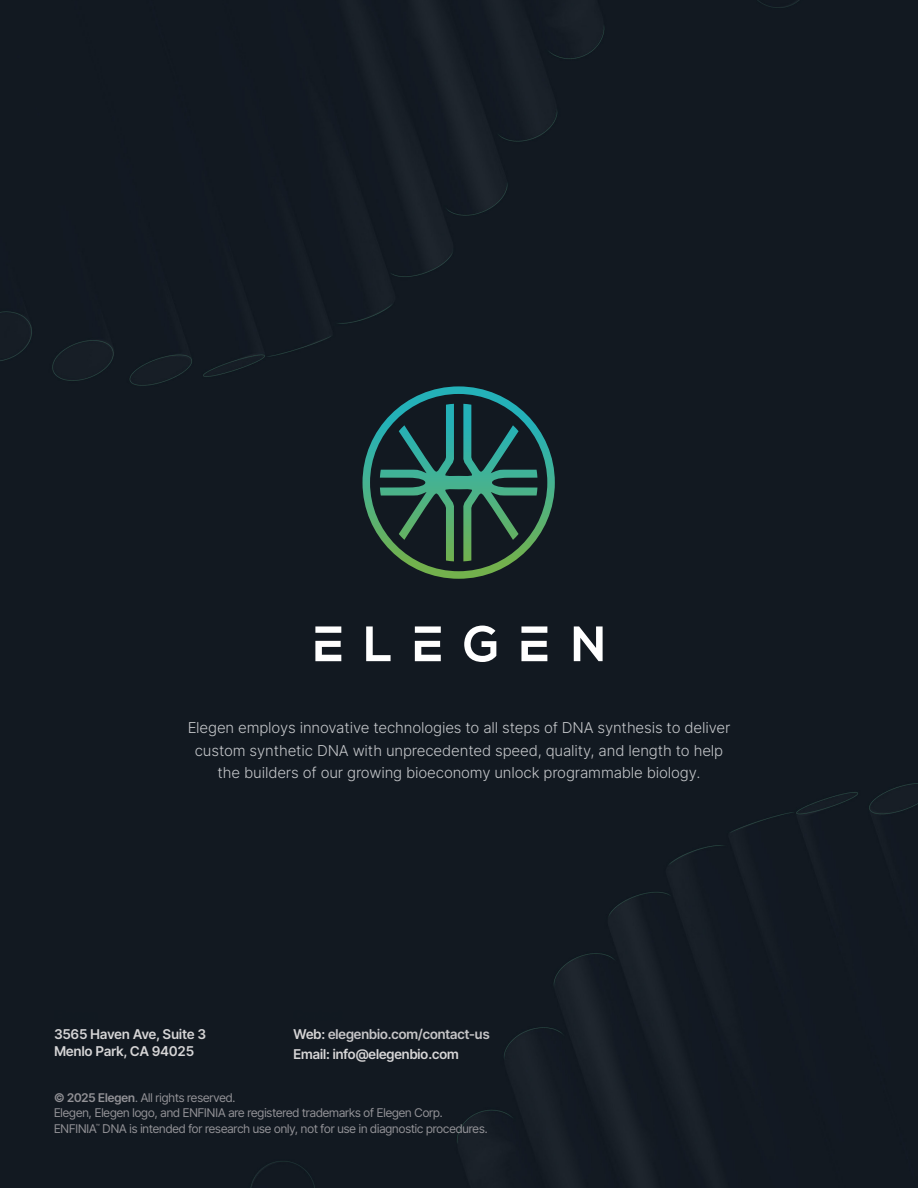
<style>
.page{position:relative;width:918px;height:1188px;background:#121921}
.page>*{position:absolute;margin:0;border:0;box-sizing:border-box;transform-origin:0 0}
.t1{font:300 15px/22.5px "Inter";letter-spacing:-.01em;color:#f0f1f3;text-align:center}
.t2{font:600 13.5px/19.5px "Inter Tight";color:#d6d5d6}
.t3{font:600 13.5px/16.2px "Inter";letter-spacing:-.025em;color:#d6d5d6}
.t4{font:12px/15.6px "Inter Tight";color:#aaa8ac}
.s1{color:#c6c5c7}
.s2{font-weight:600}
</style>
<div class="page">
<svg style="left:363px;top:386px;width:192px;height:193px"></svg>
<svg style="left:315px;top:626px;width:26px;height:35px"></svg>
<svg style="left:366px;top:626px;width:25px;height:35px"></svg>
<svg style="left:415px;top:626px;width:26px;height:35px"></svg>
<svg style="left:464px;top:626px;width:32px;height:36px"></svg>
<svg style="left:521px;top:626px;width:26px;height:35px"></svg>
<svg style="left:574px;top:626px;width:29px;height:35px"></svg>
<p class="t1" style="left:188px;top:717px;width:544px">Elegen employs innovative technologies to all steps of DNA synthesis to deliver custom synthetic DNA with unprecedented speed, quality, and length to help the builders of our growing bioeconomy unlock programmable biology.</p>
<p class="t3" style="left:54px;top:1026px;width:154px">3565 Haven Ave, Suite 3<br>Menlo Park, CA 94025</p>
<p class="t2" style="left:294px;top:1024px;width:197px">Web: <span class="s1">elegenbio.com/contact-us<br></span>Email: info@elegenbio.com</p>
<p class="t4" style="left:54px;top:1089px;width:435px"><span class="s2">© 2025 Elegen</span>. All rights reserved.<br>Elegen, Elegen logo, and ENFINIA are registered trademarks of Elegen Corp.<br>ENFINIA<sup>™</sup> DNA is intended for research use only, not for use in diagnostic procedures.</p>
</div>
